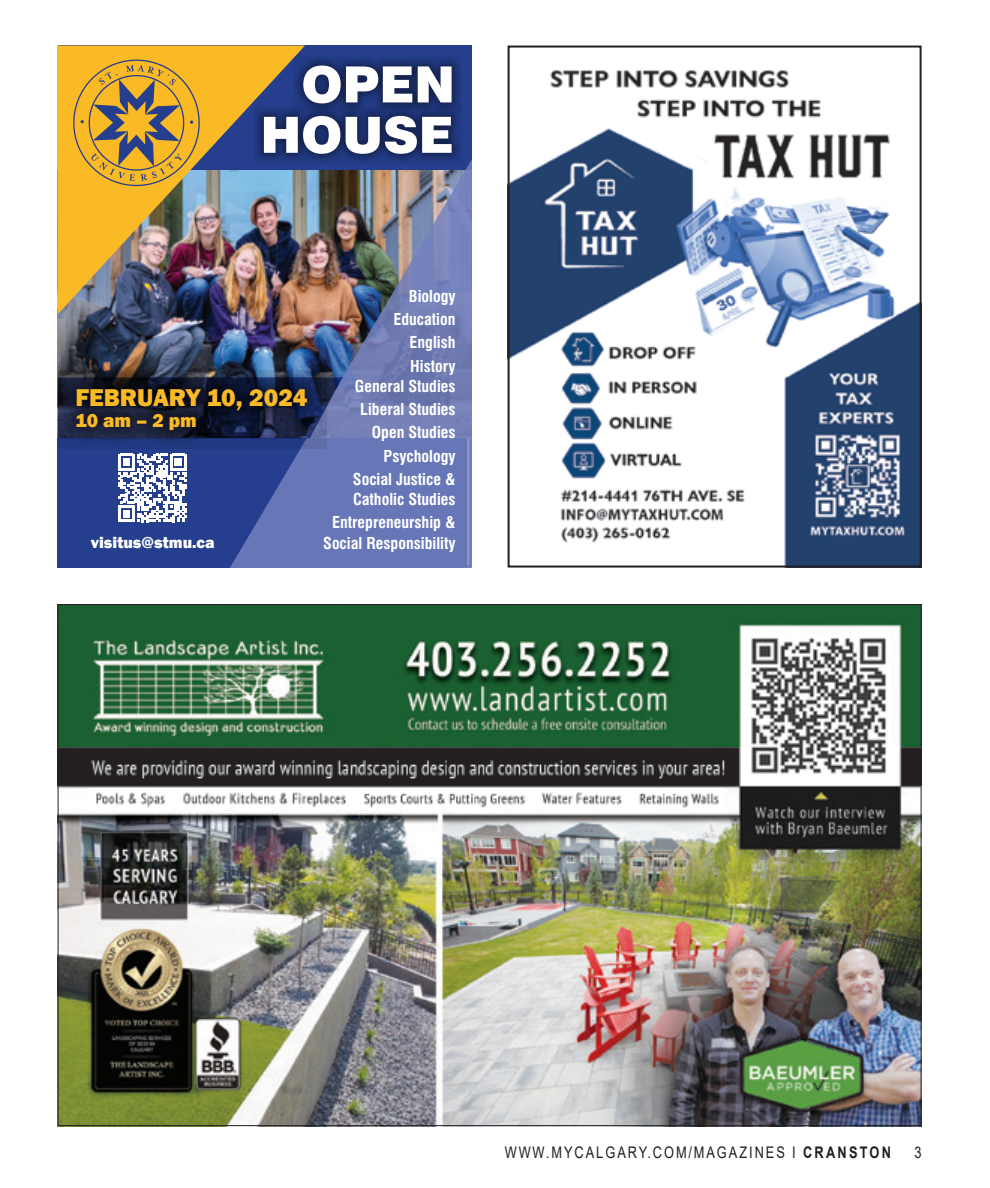
<style>
.page{position:relative;width:990px;height:1188px;background:#fff}
.page>*{position:absolute;margin:0;border:0;box-sizing:border-box;transform-origin:0 0}
.t1{font:800 25px "Franklin Gothic";color:#faba26}
.t2{font:800 19.6px "Franklin Gothic";color:#faba26}
.t3{font:800 16.2px "Franklin Gothic";color:#fff}
.t4{font:700 condensed 16px/23.2px "Swiss 721 BT";color:#fff;text-align:right}
.t5{font:16px "Arial";letter-spacing:.155em;color:#231f20;scale:.8 1}
.s1{font-weight:700}
</style>
<div class="page">
<div style="left:58px;top:46px;width:414px;height:129px;background:#253f8e"></div>
<img style="left:58px;top:314px;width:171px;height:56px">
<div style="left:58px;top:438px;width:409px;height:130px;background:#253f8e"></div>
<svg style="left:118px;top:454px;width:69px;height:68px"></svg>
<svg style="left:305px;top:57px;width:155px;height:49px"></svg>
<svg style="left:305px;top:66px;width:147px;height:37px;background:#adb3c5"></svg>
<svg style="left:305px;top:106px;width:156px;height:46px;background:#1c3170"></svg>
<svg style="left:305px;top:116px;width:147px;height:36px;background:#aab0c2"></svg>
<img style="left:229px;top:152px;width:243px;height:416px">
<img style="left:58px;top:46px;width:247px;height:268px">
<svg style="left:71px;top:54px;width:134px;height:136px;background:#cba03f"></svg>
<svg style="left:326px;top:377px;width:17px;height:61px"></svg>
<svg style="left:58px;top:370px;width:268px;height:79px;background:#19213e"></svg>
<img style="left:60px;top:606px;width:860px;height:518px">
<img style="left:89px;top:788px;width:635px;height:22px">
<img style="left:58px;top:747px;width:864px;height:39px">
<img style="left:747px;top:634px;width:144px;height:141px">
<img style="left:511px;top:128px;width:408px;height:437px">
<img style="left:550px;top:69px;width:271px;height:49px">
<img style="left:712px;top:133px;width:180px;height:45px">
<img style="left:607px;top:340px;width:98px;height:131px">
<img style="left:555px;top:484px;width:203px;height:62px">
<div style="left:508px;top:46px;width:414px;height:522px;border:2px solid #231f20"></div>
<p class="t1" style="left:76px;top:382px;width:234px">FEBRUARY 10, 2024</p>
<p class="t2" style="left:76px;top:408px;width:123px">10 am – 2 pm</p>
<p class="t3" style="left:91px;top:532px;width:125px">visitus@stmu.ca</p>
<p class="t4" style="left:394px;top:285px;width:64px">Biology<br>Education<br>English<br>History</p>
<p class="t4" style="left:353px;top:375px;width:104px">General Studies<br>Liberal Studies<br>Open Studies<br>Psychology<br>Social Justice &amp;</p>
<p class="t4" style="left:332px;top:488px;width:125px">Catholic Studies<br>Entrepreneurship &amp;</p>
<p class="t4" style="left:323px;top:531px;width:134px">Social Responsibility</p>
<p class="t5" style="left:505px;top:1141px;width:484px">WWW.MYCALGARY.COM/MAGAZINES I <span class="s1">CRANSTON</span></p>
<p class="t5" style="left:914px;top:1141px;width:10px">3</p>
</div>
